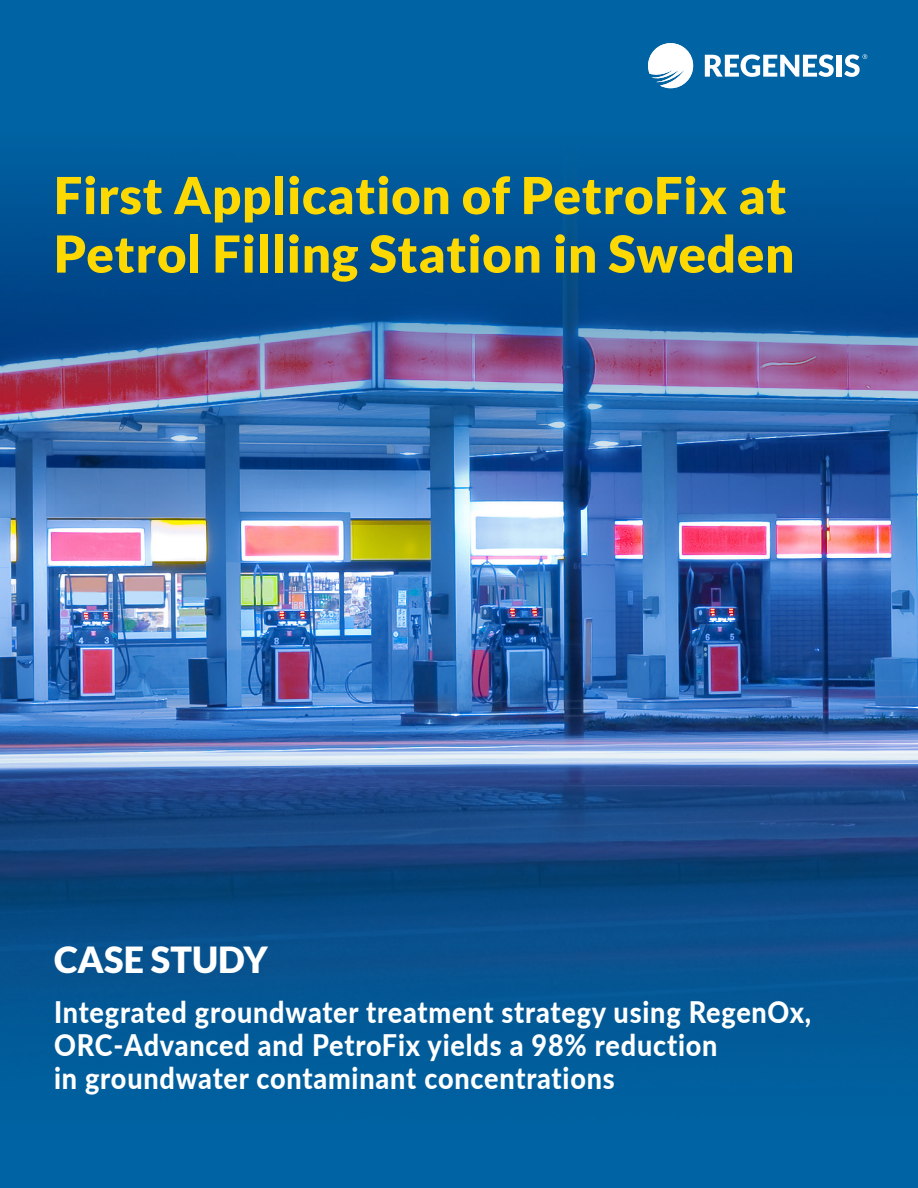
<style>
.page{position:relative;width:918px;height:1188px;background:#fff}
.page>*{position:absolute;margin:0;border:0;box-sizing:border-box;transform-origin:0 0}
.Paragraph_Style_1{font:900 51px/58.5px "Lato";letter-spacing:.01em;color:#fdd901}
.Paragraph_Style_2{font:900 36px "Lato";color:#fff}
.Paragraph_Style_3{font:800 29.7px/33px "Lato";letter-spacing:.03em;color:#fff;scale:.91 1}
</style>
<div class="page">
<img style="left:0;top:0;width:918px;height:1188px">
<svg style="left:648px;top:43px;width:45px;height:45px"></svg>
<svg style="left:705px;top:54px;width:129px;height:23px"></svg>
<div style="left:837px;top:55px;width:5px;height:22px;background:#fff"></div>
<svg style="left:844px;top:54px;width:23px;height:23px"></svg>
<p class="Paragraph_Style_1" style="left:54px;top:165px;width:742px">First Application of PetroFix at<br>Petrol Filling Station in Sweden</p>
<p class="Paragraph_Style_2" style="left:54px;top:939px;width:215px">CASE STUDY</p>
<p class="Paragraph_Style_3" style="left:54px;top:994px;width:834px">Integrated groundwater treatment strategy using RegenOx,<br>ORC-Advanced and PetroFix yields a 98% reduction</p>
<p class="Paragraph_Style_3" style="left:54px;top:1060px;width:618px">in groundwater contaminant concentrations</p>
</div>
